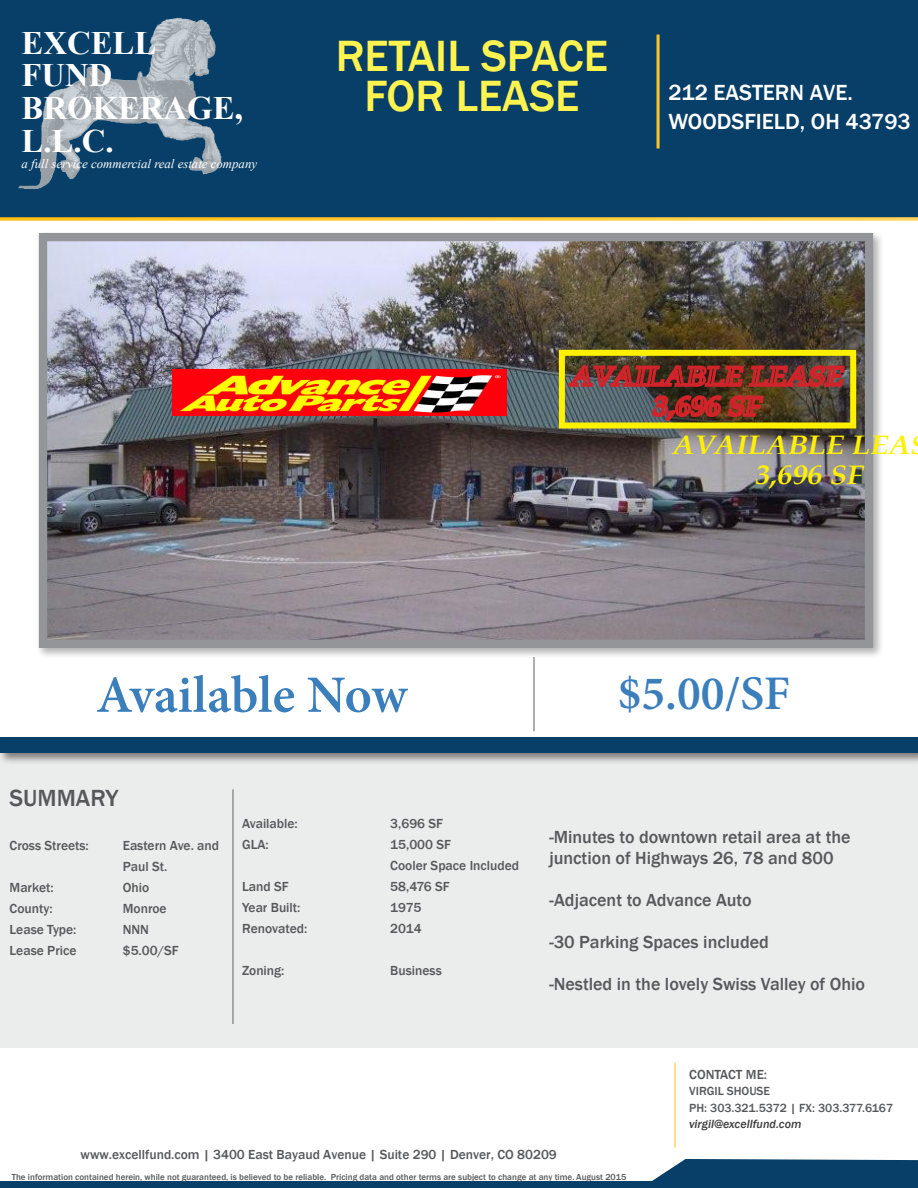
<style>
.page{position:relative;width:918px;height:1188px;background:#fff}
.page>*{position:absolute;margin:0;border:0;box-sizing:border-box;transform-origin:0 0}
.humanist_roman{font:600 52.5px "Minion Pro";letter-spacing:-.005em;color:#3a7ebc}
.humanist_roman-2{font:600 48.3px "Minion Pro";color:#3a7ebc}
.humanist_roman-3{font:500 45px "Franklin Gothic";color:#fff34f}
.body{font:700 32.85px "Times New Roman";color:#fff}
.body-2{font:italic 700 26.7px "Book Antiqua";color:#fff101;scale:1.12 1}
.Sub_Title{font:500 24px "Franklin Gothic";color:#57585a}
.humanist_roman-4{font:500 22.5px/28.5px "Franklin Gothic";color:#fff}
.list{font:500 18px/21px "Franklin Gothic";color:#57585a}
.list_2{font:500 13.5px "Franklin Gothic";color:#57585a}
.list-2{font:500 13.5px "Franklin Gothic";color:#57585a}
.body-3{font:500 13.5px "Franklin Gothic";color:#57585a}
.body-4{font:italic 12.9px "Times New Roman";color:#fff}
.body-5{font:500 12.15px "Franklin Gothic";color:#57585a}
.body-6{font:italic 500 12.15px "Franklin Gothic";color:#3e3e3f}
.body-7{font:500 9px "Franklin Gothic";color:#57585a}
</style>
<div class="page">
<div style="left:0;top:0;width:918px;height:217px;background:#083f68"></div>
<svg style="left:0;top:1159px;width:918px;height:29px"></svg>
<hr style="left:574px;top:1140px;width:1px;height:41px;background:#fff">
<svg style="left:0;top:217px;width:918px;height:4px;background:#efc446"></svg>
<div style="left:0;top:745px;width:918px;height:303px;background:#ebecec"></div>
<hr style="left:232px;top:789px;width:2px;height:235px;background:#6c6d70">
<div style="left:0;top:735px;width:918px;height:30px;background:#231f20;opacity:.55"></div>
<div style="left:0;top:738px;width:918px;height:15px;background:#083f68"></div>
<div style="left:36px;top:230px;width:849px;height:430px;background:#231f20;opacity:.35"></div>
<img style="left:48px;top:242px;width:816px;height:397px">
<div style="left:39px;top:233px;width:834px;height:415px;border:8px solid #939598"></div>
<hr style="left:533px;top:657px;width:2px;height:74px;background:#6c6d70">
<hr style="left:657px;top:34px;width:3px;height:115px;background:#fff">
<img style="left:18px;top:17px;width:204px;height:172px">
<img style="left:172px;top:370px;width:334px;height:46px">
<img style="left:567px;top:362px;width:280px;height:60px">
<div style="left:559px;top:350px;width:297px;height:79px;border:6px solid #fff101"></div>
<p class="body" style="left:22px;top:20px;width:136px">EXCELL</p>
<p class="body" style="left:22px;top:53px;width:93px">FUND</p>
<p class="body" style="left:22px;top:86px;width:223px">BROKERAGE,</p>
<p class="body" style="left:22px;top:118px;width:93px">L.L.C.</p>
<p class="body-4" style="left:22px;top:154px;width:237px">a full service commercial real estate company</p>
<p class="humanist_roman-3" style="left:336px;top:29px;width:274px">RETAIL SPACE</p>
<p class="humanist_roman-3" style="left:365px;top:68px;width:216px">FOR LEASE</p>
<p class="humanist_roman-4" style="left:668px;top:79px;width:244px">212 EASTERN AVE.<br>WOODSFIELD, OH 43793</p>
<p class="body-2" style="left:673px;top:426px;width:214px">AVAILABLE LEA</p>
<p class="body-2" style="left:755px;top:456px;width:98px">3,696 SF</p>
<p class="humanist_roman" style="left:96px;top:659px;width:313px">Available Now</p>
<p class="humanist_roman-2" style="left:618px;top:660px;width:174px">$5.00/SF</p>
<p class="Sub_Title" style="left:10px;top:783px;width:110px">SUMMARY</p>
<p class="list_2" style="left:10px;top:837px;width:81px">Cross Streets:</p>
<p class="list_2" style="left:10px;top:879px;width:46px">Market:</p>
<p class="list_2" style="left:10px;top:900px;width:45px">County:</p>
<p class="list_2" style="left:10px;top:921px;width:69px">Lease Type:</p>
<p class="list_2" style="left:10px;top:942px;width:68px">Lease Price</p>
<p class="list-2" style="left:123px;top:837px;width:98px">Eastern Ave. and</p>
<p class="list-2" style="left:123px;top:858px;width:46px">Paul St.</p>
<p class="list-2" style="left:123px;top:879px;width:28px">Ohio</p>
<p class="list-2" style="left:123px;top:900px;width:45px">Monroe</p>
<p class="list-2" style="left:123px;top:921px;width:28px">NNN</p>
<p class="list-2" style="left:123px;top:942px;width:57px">$5.00/SF</p>
<p class="list_2" style="left:242px;top:815px;width:57px">Available:</p>
<p class="list_2" style="left:242px;top:836px;width:28px">GLA:</p>
<p class="list_2" style="left:242px;top:878px;width:48px">Land SF</p>
<p class="list_2" style="left:242px;top:899px;width:60px">Year Built:</p>
<p class="list_2" style="left:242px;top:920px;width:67px">Renovated:</p>
<p class="list_2" style="left:242px;top:962px;width:44px">Zoning:</p>
<p class="list_2" style="left:390px;top:815px;width:54px">3,696 SF</p>
<p class="list-2" style="left:390px;top:836px;width:62px">15,000 SF</p>
<p class="list-2" style="left:390px;top:857px;width:130px">Cooler Space Included</p>
<p class="list-2" style="left:390px;top:878px;width:61px">58,476 SF</p>
<p class="list-2" style="left:390px;top:899px;width:33px">1975</p>
<p class="list-2" style="left:390px;top:920px;width:33px">2014</p>
<p class="list-2" style="left:390px;top:962px;width:53px">Business</p>
<p class="list" style="left:549px;top:827px;width:303px">-Minutes to downtown retail area at the junction of Highways 26, 78 and 800</p>
<p class="list" style="left:549px;top:890px;width:204px">-Adjacent to Advance Auto</p>
<p class="list" style="left:549px;top:932px;width:221px">-30 Parking Spaces included</p>
<p class="list" style="left:549px;top:974px;width:317px">-Nestled in the lovely Swiss Valley of Ohio</p>
<p class="body-3" style="left:689px;top:1066px;width:79px">CONTACT ME:</p>
<p class="body-5" style="left:689px;top:1084px;width:82px">VIRGIL SHOUSE</p>
<p class="body-5" style="left:689px;top:1100px;width:205px">PH: 303.321.5372 | FX: 303.377.6167</p>
<p class="body-6" style="left:689px;top:1117px;width:114px">virgil@excellfund.com</p>
<p class="body-3" style="left:81px;top:1146px;width:478px">www.excellfund.com | 3400 East Bayaud Avenue | Suite 290 | Denver, CO 80209</p>
<p class="body-7" style="left:12px;top:1171px;width:616px">The information contained herein, while not guaranteed, is believed to be reliable. Pricing data and other terms are subject to change at any time. August 2015</p>
</div>
